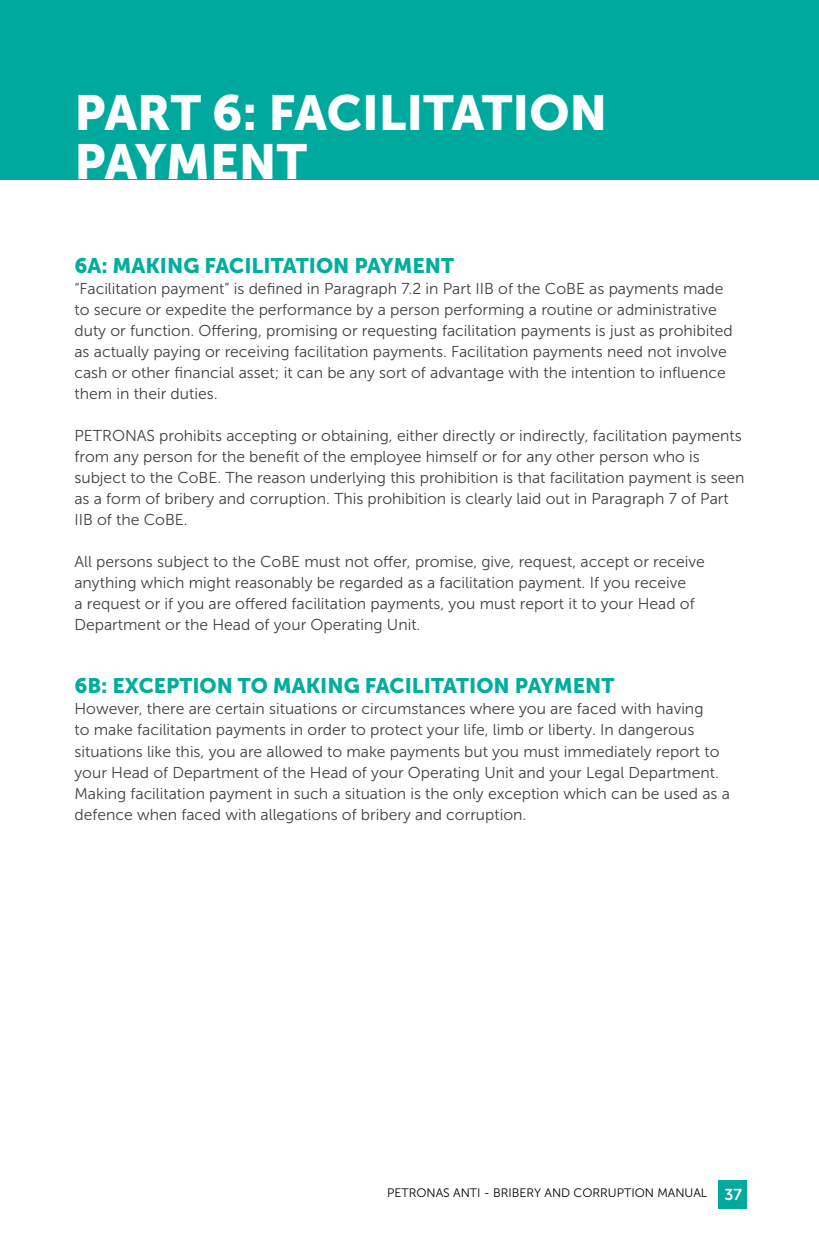
<style>
.page{position:relative;width:819px;height:1241px;background:#fff}
.page>*{position:absolute;margin:0;border:0;box-sizing:border-box;transform-origin:0 0}
.t1{font:49px/49px "Museo Sans 900";color:#fff}
.t2{font:21px "Museo Sans 900";color:#00ae9d}
.t3{font:15.75px/21px "Museo Sans 300";color:#414142}
.t4{font:12.25px "Museo Sans 300";color:#000}
.s1{font-family:"Museo Sans 700";font-size:15.75px;color:#fff}
</style>
<div class="page">
<div style="left:0;top:0;width:819px;height:180px;background:#00a99d"></div>
<div style="left:718px;top:1179px;width:28px;height:28px;background:#03a99d"></div>
<h1 class="t1" style="left:74px;top:88px;width:492px">PART 6: FACILITATION<br>PAYMENT</h1>
<h2 class="t2" style="left:74px;top:254px;width:335px">6A: MAKIN G FACILITATION PAYMENT</h2>
<p class="t3" style="left:74px;top:278px;width:659px">“Facilitation payment” is defined in Paragraph 7.2 in Part IIB of the CoBE as payments made to secure or expedite the performance by a person performing a routine or administrative duty or function. Offering, promising or requesting facilitation payments is just as prohibited as actually paying or receiving facilitation payments. Facilitation payments need not involve cash or other financial asset; it can be any sort of advantage with the intention to influence them in their duties.</p>
<p class="t3" style="left:74px;top:425px;width:671px">PETRONAS prohibits accepting or obtaining, either directly or indirectly, facilitation payments from any person for the benefit of the employee himself or for any other person who is subject to the CoBE. The reason underlying this prohibition is that facilitation payment is seen as a form of bribery and corruption. This prohibition is clearly laid out in Paragraph 7 of Part IIB of the CoBE.</p>
<p class="t3" style="left:74px;top:551px;width:632px">All persons subject to the CoBE must not offer, promise, give, request, accept or receive anything which might reasonably be regarded as a facilitation payment. If you receive<br>a request or if you are offered facilitation payments, you must report it to your Head of Department or the Head of your Operating Unit.</p>
<h2 class="t2" style="left:74px;top:674px;width:495px">6B: EXCEPTION TO MAKIN G FACILITATION PAYMENT</h2>
<p class="t3" style="left:74px;top:698px;width:657px">However, there are certain situations or circumstances where you are faced with having<br>to make facilitation payments in order to protect your life, limb or liberty. In dangerous situations like this, you are allowed to make payments but you must immediately report to your Head of Department of the Head of your Operating Unit and your Legal Department.<br>Making facilitation payment in such a situation is the only exception which can be used as a defence when faced with allegations of bribery and corruption.</p>
<p class="t4" style="left:387px;top:1185px;width:356px">PETRONAS ANTI - BRIBERY AND CORRUPTION MANUAL <span class="s1">37</span></p>
</div>
